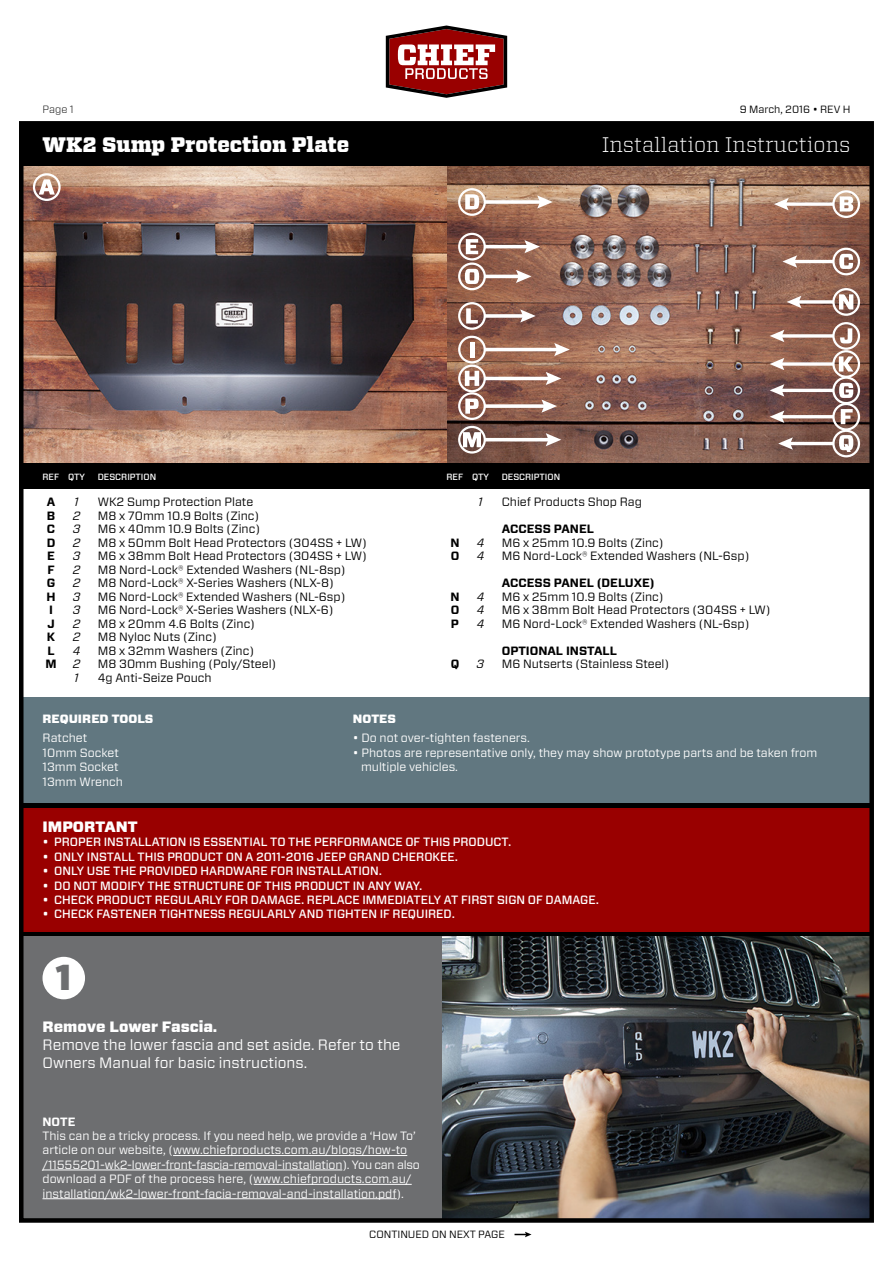
<style>
.page{position:relative;width:893px;height:1263px;background:#fff}
.page>*{position:absolute;margin:0;border:0;box-sizing:border-box;transform-origin:0 0}
.t1{font:900 36px "Forza";color:#6d6e70}
.t2{font:300 21px "Vitesse";color:#fff}
.t3{font:900 21px "Vitesse";color:#fff}
.t4{font:15px/18px "Forza";color:#fff}
.t5{font:900 15px "Forza";color:#fff}
.t6{font:12px/13.5px "Forza";color:#000}
.t7{font:12px/14.4px "Forza";color:#fff}
.t8{font:500 12px "Forza";color:#fff}
.t9{font:700 12px/13.5px "Forza";color:#000;text-align:center}
.t10{font:italic 12px/13.5px "Forza";color:#000}
.t11{font:900 12px "Forza";color:#fff}
.t12{font:700 12px "Forza";color:#fff}
.t13{font:10.5px "Forza";color:#000}
.t14{font:300 10.5px "Forza";color:#000}
.t15{font:500 9px "Forza";color:#fff}
</style>
<div class="page">
<img style="left:442px;top:935px;width:427px;height:283px">
<img style="left:24px;top:166px;width:845px;height:297px">
<div style="left:21px;top:935px;width:421px;height:285px;background:#6d6e70"></div>
<div style="left:21px;top:697px;width:851px;height:107px;background:#617780"></div>
<div style="left:21px;top:463px;width:851px;height:26px;background:#000"></div>
<div style="left:43px;top:957px;width:42px;height:42px;background:#fff;border-radius:50%"></div>
<hr style="left:173px;top:1155px;width:234px;height:1px;background:#fff">
<hr style="left:43px;top:1169px;width:299px;height:1px;background:#fff">
<hr style="left:254px;top:1184px;width:158px;height:1px;background:#fff">
<hr style="left:43px;top:1198px;width:354px;height:1px;background:#fff">
<div style="left:33px;top:173px;width:28px;height:28px;border:2px solid #fff;border-radius:50%"></div>
<svg style="left:39px;top:179px;width:16px;height:16px"></svg>
<div style="left:458px;top:188px;width:28px;height:28px;border:2px solid #fff;border-radius:50%"></div>
<svg style="left:465px;top:194px;width:14px;height:15px"></svg>
<svg style="left:466px;top:239px;width:12px;height:15px"></svg>
<div style="left:458px;top:233px;width:28px;height:27px;border:2px solid #fff;border-radius:50%"></div>
<hr style="left:470px;top:342px;width:4px;height:15px;background:#fff">
<svg style="left:840px;top:328px;width:12px;height:15px"></svg>
<svg style="left:485px;top:200px;width:52px;height:4px"></svg>
<svg style="left:537px;top:195px;width:16px;height:14px"></svg>
<svg style="left:789px;top:202px;width:43px;height:4px"></svg>
<svg style="left:774px;top:198px;width:15px;height:12px"></svg>
<hr style="left:792px;top:260px;width:41px;height:3px;background:#fff">
<svg style="left:782px;top:255px;width:15px;height:13px"></svg>
<div style="left:832px;top:190px;width:28px;height:28px;border:2px solid #fff;border-radius:50%"></div>
<svg style="left:840px;top:196px;width:13px;height:16px"></svg>
<div style="left:832px;top:248px;width:28px;height:27px;border:2px solid #fff;border-radius:50%"></div>
<svg style="left:839px;top:254px;width:14px;height:15px"></svg>
<div style="left:832px;top:403px;width:28px;height:28px;border:2px solid #fff;border-radius:50%"></div>
<svg style="left:841px;top:409px;width:12px;height:15px"></svg>
<hr style="left:780px;top:415px;width:53px;height:3px;background:#fff">
<svg style="left:770px;top:410px;width:14px;height:13px"></svg>
<hr style="left:485px;top:245px;width:44px;height:3px;background:#fff">
<svg style="left:524px;top:240px;width:16px;height:13px"></svg>
<div style="left:458px;top:365px;width:28px;height:27px;border:2px solid #fff;border-radius:50%"></div>
<svg style="left:465px;top:371px;width:14px;height:15px"></svg>
<hr style="left:485px;top:377px;width:66px;height:3px;background:#fff">
<svg style="left:546px;top:372px;width:15px;height:13px"></svg>
<svg style="left:514px;top:1232px;width:17px;height:5px"></svg>
<svg style="left:24px;top:931px;width:845px;height:4px;background:#260000"></svg>
<div style="left:21px;top:808px;width:851px;height:123px;background:#900"></div>
<hr style="left:21px;top:804px;width:851px;height:4px;background:#000">
<div style="left:458px;top:262px;width:28px;height:28px;border:2px solid #fff;border-radius:50%"></div>
<hr style="left:485px;top:275px;width:36px;height:3px;background:#fff">
<svg style="left:516px;top:270px;width:15px;height:13px"></svg>
<div style="left:832px;top:430px;width:28px;height:27px;border:2px solid #fff;border-radius:50%"></div>
<hr style="left:788px;top:442px;width:45px;height:3px;background:#fff">
<svg style="left:778px;top:437px;width:15px;height:13px"></svg>
<div style="left:832px;top:376px;width:28px;height:28px;border:2px solid #fff;border-radius:50%"></div>
<hr style="left:780px;top:389px;width:53px;height:3px;background:#fff">
<svg style="left:770px;top:384px;width:14px;height:13px"></svg>
<div style="left:832px;top:350px;width:28px;height:28px;border:2px solid #fff;border-radius:50%"></div>
<svg style="left:784px;top:362px;width:49px;height:4px"></svg>
<svg style="left:770px;top:358px;width:14px;height:12px"></svg>
<div style="left:832px;top:322px;width:28px;height:28px;border:2px solid #fff;border-radius:50%"></div>
<svg style="left:784px;top:334px;width:49px;height:4px"></svg>
<svg style="left:770px;top:330px;width:14px;height:12px"></svg>
<div style="left:832px;top:288px;width:28px;height:28px;border:2px solid #fff;border-radius:50%"></div>
<svg style="left:801px;top:300px;width:32px;height:4px"></svg>
<svg style="left:787px;top:296px;width:14px;height:12px"></svg>
<div style="left:458px;top:426px;width:28px;height:28px;border:2px solid #fff;border-radius:50%"></div>
<hr style="left:485px;top:438px;width:66px;height:3px;background:#fff">
<svg style="left:546px;top:433px;width:15px;height:13px"></svg>
<div style="left:458px;top:392px;width:28px;height:28px;border:2px solid #fff;border-radius:50%"></div>
<svg style="left:485px;top:404px;width:56px;height:4px"></svg>
<svg style="left:541px;top:399px;width:16px;height:14px"></svg>
<div style="left:458px;top:336px;width:28px;height:27px;border:2px solid #fff;border-radius:50%"></div>
<hr style="left:485px;top:348px;width:74px;height:3px;background:#fff">
<svg style="left:554px;top:343px;width:16px;height:13px"></svg>
<div style="left:458px;top:302px;width:28px;height:28px;border:2px solid #fff;border-radius:50%"></div>
<svg style="left:485px;top:314px;width:35px;height:4px"></svg>
<svg style="left:520px;top:309px;width:16px;height:13px"></svg>
<svg style="left:463px;top:432px;width:18px;height:15px"></svg>
<svg style="left:839px;top:383px;width:14px;height:15px"></svg>
<svg style="left:839px;top:356px;width:15px;height:16px"></svg>
<svg style="left:466px;top:308px;width:12px;height:15px"></svg>
<svg style="left:839px;top:294px;width:14px;height:15px"></svg>
<svg style="left:465px;top:269px;width:14px;height:15px"></svg>
<svg style="left:465px;top:399px;width:14px;height:15px"></svg>
<svg style="left:839px;top:435px;width:14px;height:17px"></svg>
<div style="left:21px;top:123px;width:851px;height:43px;background:#000"></div>
<svg style="left:386px;top:26px;width:121px;height:72px"></svg>
<div style="left:19px;top:121px;width:855px;height:1102px;border:4px solid #000"></div>
<p class="t14" style="left:42px;top:102px;width:33px">Page 1</p>
<p class="t13" style="left:740px;top:102px;width:112px">9 March, 2016 • REV H</p>
<h2 class="t3" style="left:43px;top:130px;width:308px">WK2 Sump Protection Plate</h2>
<h2 class="t2" style="left:602px;top:130px;width:250px">Installation Instructions</h2>
<p class="t15" style="left:43px;top:471px;width:18px">REF</p>
<p class="t9" style="left:45px;top:496px;width:13px">A<br>B<br>C<br>D<br>E<br>F<br>G<br>H<br>I<br>J<br>K<br>L<br>M</p>
<p class="t15" style="left:68px;top:471px;width:19px">QTY</p>
<p class="t15" style="left:98px;top:471px;width:60px">DESCRIPTION</p>
<p class="t10" style="left:73px;top:495px;width:9px">1<br>2<br>3<br>2<br>3<br>2<br>2<br>3<br>3<br>2<br>2<br>4<br>2<br>1</p>
<p class="t6" style="left:98px;top:495px;width:271px">WK2 Sump Protection Plate<br>M8 x 70mm 10.9 Bolts (Zinc)<br>M6 x 40mm 10.9 Bolts (Zinc)<br>M8 x 50mm Bolt Head Protectors (304SS + LW)<br>M6 x 38mm Bolt Head Protectors (304SS + LW)<br>M8 Nord-Lock® Extended Washers (NL-8sp)<br>M8 Nord-Lock® X-Series Washers (NLX-8)<br>M6 Nord-Lock® Extended Washers (NL-6sp)<br>M6 Nord-Lock® X-Series Washers (NLX-6)<br>M8 x 20mm 4.6 Bolts (Zinc)<br>M8 Nyloc Nuts (Zinc)<br>M8 x 32mm Washers (Zinc)<br>M8 30mm Bushing (Poly/Steel)<br>4g Anti-Seize Pouch</p>
<p class="t15" style="left:446px;top:471px;width:18px">REF</p>
<p class="t9" style="left:450px;top:536px;width:11px;text-align:left">N<br>O</p>
<p class="t9" style="left:450px;top:590px;width:11px;text-align:justify">N O P</p>
<p class="t9" style="left:451px;top:658px;width:10px">Q</p>
<p class="t15" style="left:472px;top:471px;width:19px">QTY</p>
<p class="t15" style="left:502px;top:471px;width:60px">DESCRIPTION</p>
<p class="t10" style="left:478px;top:495px;width:6px">1</p>
<p class="t10" style="left:477px;top:535px;width:9px">4<br>4</p>
<p class="t10" style="left:477px;top:589px;width:9px;text-align:justify">4<br>4<br>4</p>
<p class="t10" style="left:477px;top:657px;width:9px">3</p>
<p class="t6" style="left:502px;top:495px;width:142px">Chief Products Shop Rag</p>
<p class="t9" style="left:502px;top:522px;width:94px">ACCESS PANEL</p>
<p class="t6" style="left:502px;top:536px;width:249px">M6 x 25mm 10.9 Bolts (Zinc)<br>M6 Nord-Lock® Extended Washers (NL-6sp)</p>
<p class="t9" style="left:502px;top:576px;width:154px">ACCESS PANEL (DELUXE)</p>
<p class="t6" style="left:502px;top:590px;width:270px">M6 x 25mm 10.9 Bolts (Zinc)<br>M6 x 38mm Bolt Head Protectors (304SS + LW)<br>M6 Nord-Lock® Extended Washers (NL-6sp)</p>
<p class="t9" style="left:502px;top:644px;width:117px">OPTIONAL INSTALL</p>
<p class="t6" style="left:502px;top:657px;width:169px">M6 Nutserts (Stainless Steel)</p>
<p class="t11" style="left:43px;top:711px;width:112px">REQUIRED TOOLS</p>
<p class="t7" style="left:43px;top:731px;width:82px">Ratchet<br>10mm Socket<br>13mm Socket<br>13mm Wrench</p>
<p class="t11" style="left:353px;top:711px;width:44px">NOTES</p>
<p class="t7" style="left:353px;top:731px;width:178px">• Do not over-tighten fasteners.</p>
<p class="t7" style="left:361px;top:745px;width:458px;text-indent:-8px">• Photos are representative only, they may show prototype parts and be taken from multiple vehicles.</p>
<p class="t5" style="left:43px;top:817px;width:97px">IMPORTANT</p>
<p class="t8" style="left:43px;top:834px;width:470px">• PROPER INSTALLATION IS ESSENTIAL TO THE PERFORMANCE OF THIS PRODUCT.</p>
<p class="t8" style="left:43px;top:849px;width:417px">• ONLY INSTALL THIS PRODUCT ON A 2011-2016 JEEP GRAND CHEROKEE.</p>
<p class="t8" style="left:43px;top:863px;width:341px">• ONLY USE THE PROVIDED HARDWARE FOR INSTALLATION.</p>
<p class="t8" style="left:43px;top:877px;width:381px">• DO NOT MODIFY THE STRUCTURE OF THIS PRODUCT IN ANY WAY.</p>
<p class="t8" style="left:43px;top:892px;width:558px">• CHECK PRODUCT REGULARLY FOR DAMAGE. REPLACE IMMEDIATELY AT FIRST SIGN OF DAMAGE.</p>
<p class="t8" style="left:43px;top:906px;width:414px">• CHECK FASTENER TIGHTNESS REGULARLY AND TIGHTEN IF REQUIRED.</p>
<h1 class="t1" style="left:56px;top:954px;width:18px">1</h1>
<p class="t5" style="left:43px;top:1016px;width:176px">Remove Lower Fascia.</p>
<p class="t4" style="left:43px;top:1035px;width:360px">Remove the lower fascia and set aside. Refer to the<br>Owners Manual for basic instructions.</p>
<p class="t12" style="left:43px;top:1113px;width:34px">NOTE</p>
<p class="t7" style="left:43px;top:1128px;width:379px">This can be a tricky process. If you need help, we provide a ‘How To’ article on our website, (www.chiefproducts.com.au/blogs/how-to /11555201-wk2-lower-front-fascia-removal-installation). You can also download a PDF of the process here, (www.chiefproducts.com.au/ installation/wk2-lower-front-facia-removal-and-installation.pdf).</p>
<p class="t13" style="left:369px;top:1227px;width:137px">CONTINUED ON NEXT PAGE</p>
</div>
